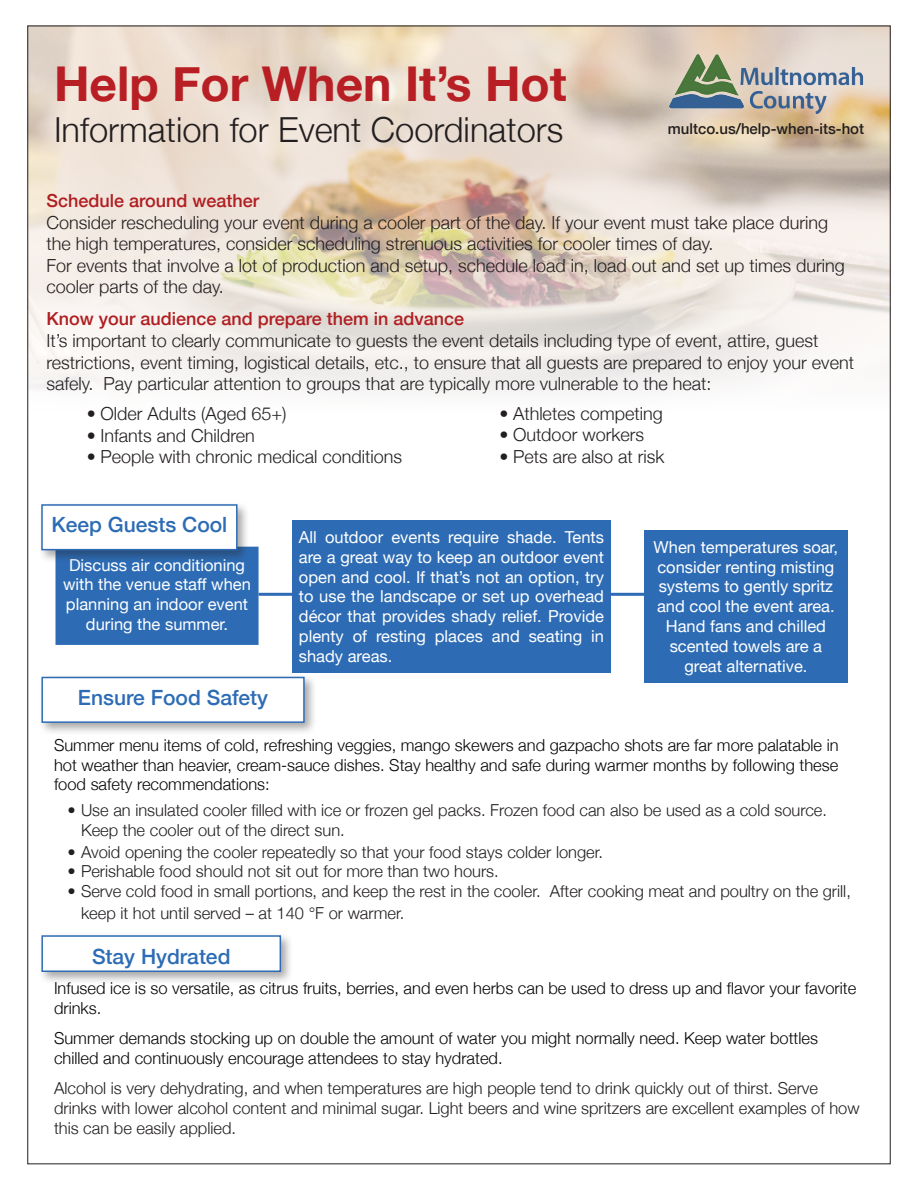
<style>
.page{position:relative;width:918px;height:1188px;background:#fff}
.page>*{position:absolute;margin:0;border:0;box-sizing:border-box;transform-origin:0 0}
.t1{font:700 48px "Helvetica Neue";color:#b81f24}
.t2{font:300 34.5px "Helvetica Neue";color:#231f20}
.t3{font:500 21px "Helvetica Neue";color:#2d6cb5}
.t4{font:300 18px/21.6px "Helvetica Neue";color:#231f20}
.t5{font:500 18px "Helvetica Neue";color:#b01e22}
.t6{font:300 16.5px/19.8px "Helvetica Neue";color:#231f20}
.t7{font:300 16.5px/19.8px "Helvetica Neue";color:#040503}
.t8{font:16.5px/19.8px "Helvetica Neue";color:#fff;text-align:center}
.t9{font:500 15px "Helvetica Neue";color:#231f20}
</style>
<div class="page">
<img style="left:30px;top:28px;width:858px;height:365px">
<div style="left:644px;top:530px;width:203px;height:153px;background:#2d6cb5"></div>
<div style="left:292px;top:521px;width:319px;height:152px;background:#2d6cb5"></div>
<div style="left:56px;top:547px;width:203px;height:98px;background:#2d6cb5"></div>
<div style="left:38px;top:501px;width:212px;height:62px;background:#231f20;opacity:.4"></div>
<div style="left:42px;top:505px;width:195px;height:45px;background:#fff"></div>
<div style="left:41px;top:504px;width:197px;height:46px;border:2px solid #2d6cb5"></div>
<hr style="left:259px;top:593px;width:33px;height:3px;background:#2d6cb5">
<hr style="left:611px;top:593px;width:33px;height:3px;background:#2d6cb5">
<div style="left:38px;top:673px;width:280px;height:63px;background:#231f20;opacity:.4"></div>
<div style="left:42px;top:677px;width:262px;height:45px;background:#fff"></div>
<div style="left:41px;top:677px;width:264px;height:46px;border:2px solid #2d6cb5"></div>
<div style="left:38px;top:932px;width:256px;height:53px;background:#231f20;opacity:.4"></div>
<div style="left:42px;top:936px;width:238px;height:35px;background:#fff"></div>
<div style="left:41px;top:935px;width:240px;height:37px;border:2px solid #2d6cb5"></div>
<img style="left:670px;top:54px;width:209px;height:60px">
<p class="t1" style="left:54px;top:46px;width:514px">Help For When It’s Hot</p>
<p class="t2" style="left:54px;top:102px;width:511px">Information for Event Coordinators</p>
<p class="t9" style="left:668px;top:117px;width:198px">multco.us/help-when-its-hot</p>
<p class="t5" style="left:46px;top:186px;width:214px">Schedule around weather</p>
<p class="t4" style="left:46px;top:210px;width:783px">Consider rescheduling your event during a cooler part of the day. If your event must take place during the high temperatures, consider scheduling strenuous activities for cooler times of day.</p>
<p class="t4" style="left:46px;top:254px;width:800px">For events that involve a lot of production and setup, schedule load in, load out and set up times during cooler parts of the day.</p>
<p class="t5" style="left:46px;top:305px;width:419px">Know your audience and prepare them in advance</p>
<p class="t4" style="left:46px;top:329px;width:809px">It’s important to clearly communicate to guests the event details including type of event, attire, guest restrictions, event timing, logistical details, etc., to ensure that all guests are prepared to enjoy your event safely. Pay particular attention to groups that are typically more vulnerable to the heat:</p>
<p class="t4" style="left:87px;top:402px;width:201px">• Older Adults (Aged 65+)</p>
<p class="t4" style="left:87px;top:424px;width:169px">• Infants and Children</p>
<p class="t4" style="left:87px;top:445px;width:317px">• People with chronic medical conditions</p>
<p class="t4" style="left:500px;top:401px;width:165px">• Athletes competing</p>
<p class="t4" style="left:500px;top:423px;width:146px">• Outdoor workers</p>
<p class="t4" style="left:500px;top:445px;width:166px">• Pets are also at risk</p>
<p class="t3" style="left:51px;top:508px;width:177px">Keep Guests Cool</p>
<p class="t8" style="left:63px;top:556px;width:189px">Discuss air conditioning with the venue staff when planning an indoor event during the summer.</p>
<p class="t3" style="left:78px;top:681px;width:192px">Ensure Food Safety</p>
<p class="t8" style="left:299px;top:528px;width:307px;text-align:justify">All outdoor events require shade. Tents are a great way to keep an outdoor event open and cool. If that’s not an option, try to use the landscape or set up overhead décor that provides shady relief. Provide plenty of resting places and seating in shady areas.</p>
<p class="t8" style="left:654px;top:538px;width:186px">When temperatures soar, consider renting misting systems to gently spritz and cool the event area.<br>Hand fans and chilled scented towels are a great alternative.</p>
<p class="t7" style="left:54px;top:734px;width:786px;text-align:justify">Summer menu items of cold, refreshing veggies, mango skewers and gazpacho shots are far more palatable in hot weather than heavier, cream-sauce dishes. Stay healthy and safe during warmer months by following these food safety recommendations:</p>
<p class="t6" style="left:81px;top:799px;width:748px;text-indent:-14px">• Use an insulated cooler filled with ice or frozen gel packs. Frozen food can also be used as a cold source.<br>Keep the cooler out of the direct sun.</p>
<p class="t6" style="left:68px;top:841px;width:537px">• Avoid opening the cooler repeatedly so that your food stays colder longer.</p>
<p class="t6" style="left:68px;top:861px;width:433px">• Perishable food should not sit out for more than two hours.</p>
<p class="t6" style="left:81px;top:880px;width:771px;line-height:21.6px;text-indent:-14px">• Serve cold food in small portions, and keep the rest in the cooler. After cooking meat and poultry on the grill, keep it hot until served – at 140 °F or warmer.</p>
<p class="t3" style="left:92px;top:939px;width:140px">Stay Hydrated</p>
<p class="t7" style="left:54px;top:977px;width:804px">Infused ice is so versatile, as citrus fruits, berries, and even herbs can be used to dress up and flavor your favorite drinks.</p>
<p class="t7" style="left:54px;top:1027px;width:766px">Summer demands stocking up on double the amount of water you might normally need. Keep water bottles chilled and continuously encourage attendees to stay hydrated.</p>
<p class="t6" style="left:54px;top:1077px;width:807px">Alcohol is very dehydrating, and when temperatures are high people tend to drink quickly out of thirst. Serve drinks with lower alcohol content and minimal sugar. Light beers and wine spritzers are excellent examples of how this can be easily applied.</p>
</div>
